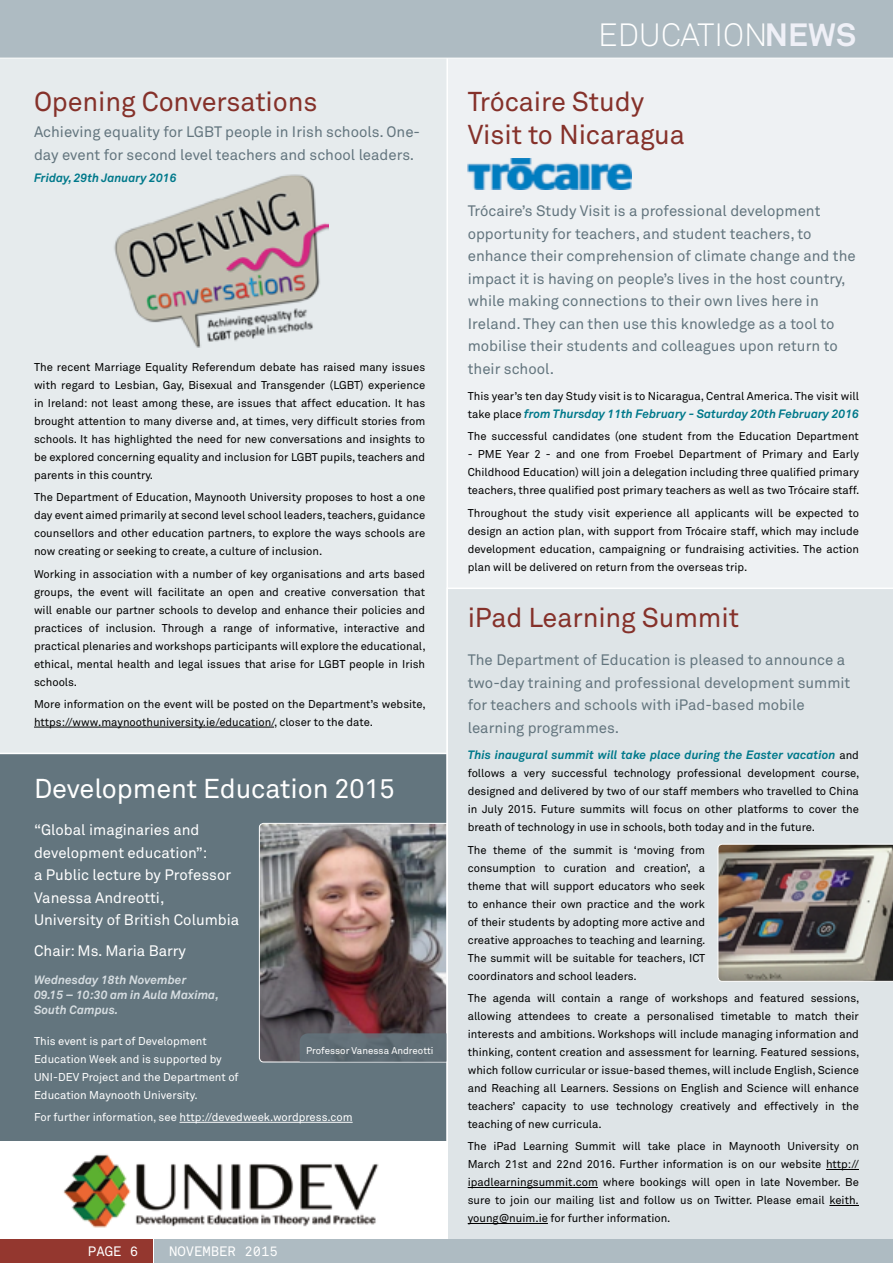
<style>
.page{position:relative;width:893px;height:1263px;background:#fff}
.page>*{position:absolute;margin:0;border:0;box-sizing:border-box;transform-origin:0 0}
.t1{font:300 31.8px "Akkurat";color:#fff}
.t2{font:27px/33px "Akkurat";letter-spacing:-.005em;color:#85312a}
.t3{font:27px "Akkurat";letter-spacing:-.005em;color:#fff}
.t4{font:15px/22.5px "Akkurat";color:#63757e}
.t5{font:15px/22.5px "Akkurat";color:#fff}
.t6{font:13.5px "Akkurat Mono";color:#fff}
.t7{font:italic 700 12px "Akkurat";color:#00798b}
.t8{font:italic 700 12px/15px "Akkurat";color:#d6dde1}
.t9{font:11.25px/18px "Akkurat";color:#000;text-align:justify}
.t10{font:11.25px/18px "Akkurat";color:#fff}
.t11{font:9.75px "Akkurat";color:#fff}
.s1{font-weight:700;color:#eff0f7}
.s2{font-weight:400;font-style:normal;font-size:11.25px;color:#000}
</style>
<div class="page">
<div style="left:0;top:58px;width:446px;height:695px;background:#e6ebed"></div>
<hr style="left:34px;top:727px;width:240px;height:1px;background:#000">
<div style="left:0;top:754px;width:446px;height:387px;background:#63757e"></div>
<div style="left:446px;top:59px;width:447px;height:528px;background:#eef1f3"></div>
<div style="left:446px;top:587px;width:447px;height:652px;background:#dee4e7"></div>
<hr style="left:179px;top:1122px;width:174px;height:1px;background:#fff">
<svg style="left:0;top:175px;width:447px;height:172px;background:#d3d3d3"></svg>
<img style="left:468px;top:158px;width:164px;height:31px">
<hr style="left:826px;top:1169px;width:33px;height:1px;background:#000">
<hr style="left:468px;top:1187px;width:130px;height:1px;background:#000">
<hr style="left:829px;top:1205px;width:30px;height:1px;background:#000">
<hr style="left:468px;top:1223px;width:80px;height:1px;background:#000">
<img style="left:718px;top:844px;width:175px;height:137px">
<img style="left:63px;top:1154px;width:316px;height:74px">
<img style="left:259px;top:823px;width:188px;height:239px">
<div style="left:154px;top:1239px;width:739px;height:24px;background:#aebbc2"></div>
<div style="left:0;top:1239px;width:153px;height:24px;background:#94372f"></div>
<div style="left:0;top:0;width:893px;height:58px;background:#aebbc2"></div>
<h2 class="t2" style="left:34px;top:84px;width:285px">Opening Conversations</h2>
<h3 class="t4" style="left:34px;top:121px;width:388px">Achieving equality for LGBT people in Irish schools. One&shy;day event for second level teachers and school leaders.</h3>
<p class="t7" style="left:34px;top:171px;width:144px">Friday, 29th January 2016</p>
<p class="t9" style="left:34px;top:358px;width:393px">The recent Marriage Equality Referendum debate has raised many issues with regard to Lesbian, Gay, Bisexual and Transgender (LGBT) experience in Ireland: not least among these, are issues that affect education. It has brought attention to many diverse and, at times, very difficult stories from schools. It has highlighted the need for new conversations and insights to be explored concerning equality and inclusion for LGBT pupils, teachers and parents in this country.</p>
<p class="t9" style="left:34px;top:488px;width:393px">The Department of Education, Maynooth University proposes to host a one day event aimed primarily at second level school leaders, teachers, guidance counsellors and other education partners, to explore the ways schools are now creating or seeking to create, a culture of inclusion.</p>
<p class="t9" style="left:34px;top:564px;width:393px">Working in association with a number of key organisations and arts based groups, the event will facilitate an open and creative conversation that will enable our partner schools to develop and enhance their policies and practices of inclusion. Through a range of informative, interactive and practical plenaries and workshops participants will explore the educational, ethical, mental health and legal issues that arise for LGBT people in Irish schools.</p>
<p class="t9" style="left:34px;top:695px;width:393px">More information on the event will be posted on the Department’s website, https://www.maynoothuniversity.ie/education/, closer to the date.</p>
<h2 class="t3" style="left:34px;top:772px;width:362px">Development Education 2015</h2>
<h3 class="t5" style="left:34px;top:818px;width:207px">“Global imaginaries and development education”:<br>a Public lecture by Professor<br>Vanessa Andreotti,<br>University of British Columbia</h3>
<h3 class="t5" style="left:34px;top:939px;width:154px">Chair: Ms. Maria Barry</h3>
<p class="t8" style="left:34px;top:972px;width:186px">Wednesday 18th November<br>09.15 – 10:30 am in Aula Maxima,<br>South Campus.</p>
<p class="t10" style="left:34px;top:1031px;width:206px">This event is part of Development Education Week and is supported by UNI-DEV Project and the Department of Education Maynooth University.</p>
<p class="t10" style="left:34px;top:1108px;width:320px">For further information, see http://devedweek.wordpress.com</p>
<p class="t11" style="left:306px;top:1044px;width:129px">Professor Vanessa Andreotti</p>
<p class="t6" style="left:88px;top:1243px;width:52px">PAGE 6</p>
<p class="t6" style="left:169px;top:1243px;width:110px">NOVEMBER 2015</p>
<h1 class="t1" style="left:598px;top:15px;width:259px">EDUCATION<span class="s1">NEWS</span></h1>
<h2 class="t2" style="left:468px;top:84px;width:219px">Trócaire Study<br>Visit to Nicaragua</h2>
<p class="t4" style="left:468px;top:199px;width:389px">Trócaire’s Study Visit is a professional development opportunity for teachers, and student teachers, to enhance their comprehension of climate change and the impact it is having on people’s lives in the host country, while making connections to their own lives here in Ireland. They can then use this knowledge as a tool to mobilise their students and colleagues upon return to their school.</p>
<p class="t9" style="left:468px;top:387px;width:393px">This year’s ten day Study visit is to Nicaragua, Central America. The visit will</p>
<p class="t7" style="left:468px;top:406px;width:393px"><span class="s2">take place</span> from Thursday 11th February - Saturday 20th February 2016</p>
<p class="t9" style="left:468px;top:427px;width:393px">The successful candidates (one student from the Education Department</p>
<p class="t9" style="left:468px;top:445px;width:393px">- PME Year 2 - and one from Froebel Department of Primary and Early Childhood Education) will join a delegation including three qualified primary teachers, three qualified post primary teachers as well as two Trócaire staff.</p>
<p class="t9" style="left:468px;top:503px;width:393px">Throughout the study visit experience all applicants will be expected to design an action plan, with support from Trócaire staff, which may include development education, campaigning or fundraising activities. The action plan will be delivered on return from the overseas trip.</p>
<h2 class="t2" style="left:468px;top:600px;width:273px">iPad Learning Summit</h2>
<h3 class="t4" style="left:468px;top:649px;width:384px">The Department of Education is pleased to announce a two-day training and professional development summit for teachers and schools with iPad-based mobile learning programmes.</h3>
<p class="t7" style="left:468px;top:748px;width:393px">This inaugural summit will take place during the Easter vacation <span class="s2">and</span></p>
<p class="t9" style="left:468px;top:764px;width:393px">follows a very successful technology professional development course, designed and delivered by two of our staff members who travelled to China in July 2015. Future summits will focus on other platforms to cover the breath of technology in use in schools, both today and in the future.</p>
<p class="t9" style="left:468px;top:840px;width:239px">The theme of the summit is ‘moving from consumption to curation and creation’, a theme that will support educators who seek to enhance their own practice and the work of their students by adopting more active and creative approaches to teaching and learning.<br>The summit will be suitable for teachers, ICT coordinators and school leaders.</p>
<p class="t9" style="left:468px;top:989px;width:393px">The agenda will contain a range of workshops and featured sessions, allowing attendees to create a personalised timetable to match their interests and ambitions. Workshops will include managing information and thinking, content creation and assessment for learning. Featured sessions, which follow curricular or issue-based themes, will include English, Science and Reaching all Learners. Sessions on English and Science will enhance teachers’ capacity to use technology creatively and effectively in the teaching of new curricula.</p>
<p class="t9" style="left:468px;top:1137px;width:393px">The iPad Learning Summit will take place in Maynooth University on March 21st and 22nd 2016. Further information is on our website http:// ipadlearningsummit.com where bookings will open in late November. Be sure to join our mailing list and follow us on Twitter. Please email keith. young@nuim.ie for further information.</p>
</div>
